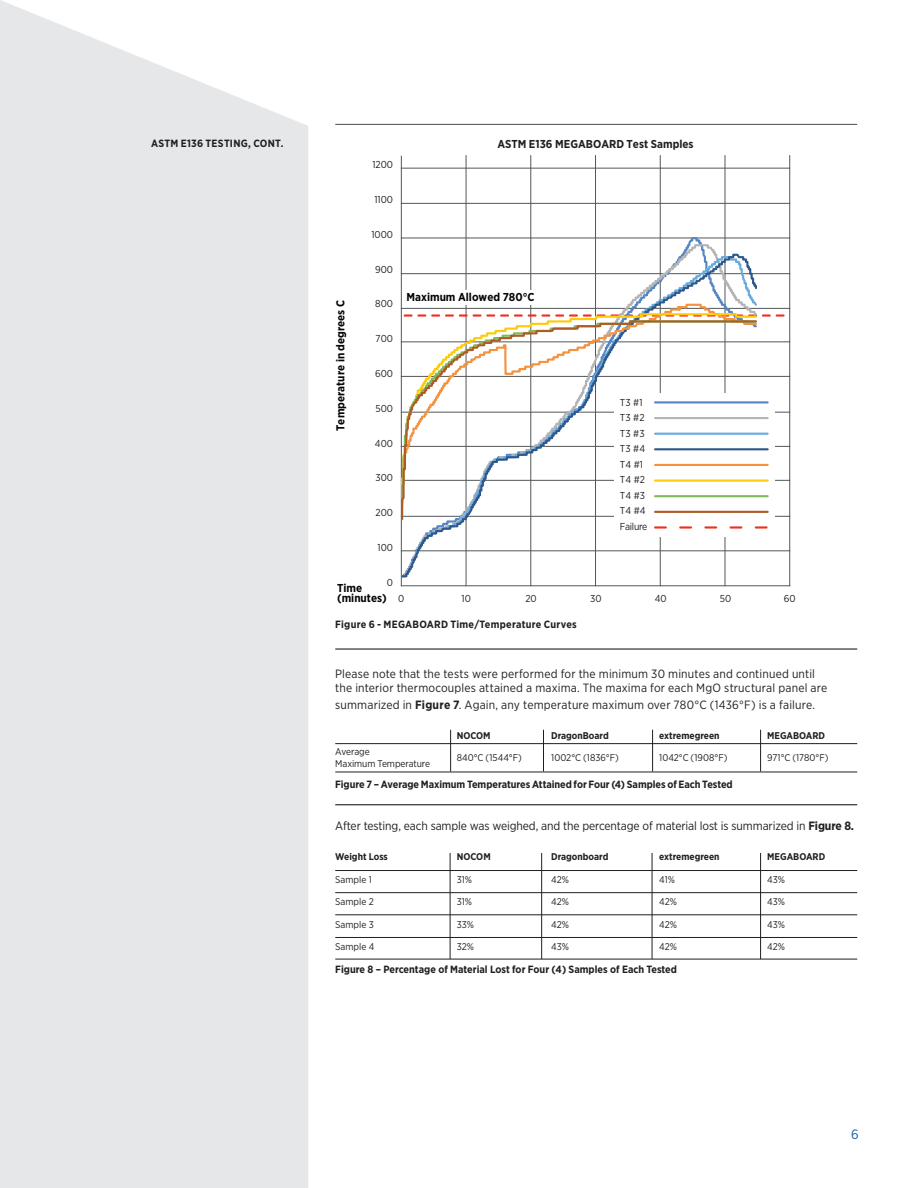
<style>
.page{position:relative;width:918px;height:1188px;background:#fff}
.page>*{position:absolute;margin:0;border:0;box-sizing:border-box;transform-origin:0 0}
.t1{font:13.5px "Gotham Narrow";color:#175d9e}
.t2{font:12px/14.4px "Gotham Narrow";letter-spacing:.01em;color:#231f20}
.t3{font:12px "Gotham Narrow";letter-spacing:-.01em;color:#231f20}
.t4{font:700 11.55px/10.4px "Gotham Narrow";color:#050504}
.t5{font:700 11.55px "Gotham Narrow";color:#231f20}
.t6{font:700 10.5px "Gotham Narrow";color:#231f20}
.t7{font:700 10.5px "Gotham Narrow";letter-spacing:.025em;color:#231f20}
.t8{font:10.05px/15.5px "Gotham Narrow";color:#231f20}
.t9{font:9.75px "Gotham Narrow";color:#231f20}
.t10{font:700 9.75px "Gotham Narrow";color:#231f20}
.s1{font-weight:400;font-size:10.05px;color:#231f20}
.s2{font-weight:700}
</style>
<div class="page">
<div style="left:0;top:0;width:308px;height:1188px;background:#e6e7e9"></div>
<hr style="left:335px;top:124px;width:522px;height:1px;background:#5f5f62">
<hr style="left:401px;top:308px;width:389px;height:1px;background:#535759">
<hr style="left:466px;top:156px;width:1px;height:430px;background:#535759">
<hr style="left:531px;top:156px;width:1px;height:430px;background:#535759">
<hr style="left:595px;top:156px;width:1px;height:430px;background:#535759">
<hr style="left:660px;top:156px;width:1px;height:430px;background:#535759">
<hr style="left:725px;top:156px;width:1px;height:430px;background:#535759">
<hr style="left:789px;top:156px;width:1px;height:430px;background:#535759">
<hr style="left:401px;top:156px;width:1px;height:430px;background:#535759">
<hr style="left:401px;top:168px;width:389px;height:1px;background:#535759">
<hr style="left:401px;top:238px;width:389px;height:1px;background:#535759">
<hr style="left:401px;top:203px;width:389px;height:1px;background:#535759">
<hr style="left:401px;top:273px;width:389px;height:1px;background:#535759">
<hr style="left:401px;top:342px;width:389px;height:1px;background:#535759">
<hr style="left:401px;top:376px;width:389px;height:1px;background:#535759">
<hr style="left:401px;top:412px;width:389px;height:1px;background:#535759">
<hr style="left:401px;top:446px;width:389px;height:1px;background:#535759">
<hr style="left:401px;top:480px;width:389px;height:1px;background:#535759">
<hr style="left:401px;top:516px;width:389px;height:1px;background:#535759">
<hr style="left:401px;top:551px;width:389px;height:1px;background:#535759">
<hr style="left:401px;top:586px;width:389px;height:1px;background:#535759">
<div style="left:614px;top:393px;width:161px;height:144px;background:#fff"></div>
<hr style="left:655px;top:495px;width:113px;height:2px;background:#81ba59">
<hr style="left:655px;top:401px;width:113px;height:2px;background:#5686c5">
<hr style="left:655px;top:417px;width:113px;height:2px;background:#b4b4b4">
<hr style="left:655px;top:433px;width:113px;height:2px;background:#6aabdd">
<hr style="left:655px;top:448px;width:113px;height:2px;background:#2f598c">
<hr style="left:655px;top:464px;width:113px;height:2px;background:#f3923f">
<hr style="left:655px;top:480px;width:113px;height:2px;background:#feca0a">
<hr style="left:655px;top:511px;width:113px;height:2px;background:#ae5c26">
<svg style="left:759px;top:526px;width:9px;height:3px"></svg>
<svg style="left:762px;top:314px;width:28px;height:3px"></svg>
<svg style="left:400px;top:236px;width:358px;height:7px"></svg>
<svg style="left:400px;top:253px;width:358px;height:325px"></svg>
<svg style="left:400px;top:303px;width:358px;height:9px"></svg>
<svg style="left:400px;top:312px;width:358px;height:7px"></svg>
<svg style="left:400px;top:319px;width:358px;height:202px"></svg>
<hr style="left:335px;top:648px;width:522px;height:2px;background:#231f20">
<hr style="left:335px;top:804px;width:522px;height:1px;background:#231f20">
<hr style="left:335px;top:743px;width:522px;height:1px;background:#231f20">
<hr style="left:335px;top:772px;width:522px;height:1px;background:#231f20">
<hr style="left:450px;top:730px;width:1px;height:41px;background:#231f20">
<hr style="left:450px;top:853px;width:1px;height:106px;background:#231f20">
<hr style="left:543px;top:730px;width:1px;height:41px;background:#231f20">
<hr style="left:541px;top:853px;width:1px;height:106px;background:#231f20">
<hr style="left:652px;top:730px;width:1px;height:41px;background:#231f20">
<hr style="left:652px;top:853px;width:1px;height:106px;background:#231f20">
<hr style="left:760px;top:730px;width:1px;height:41px;background:#231f20">
<hr style="left:760px;top:853px;width:1px;height:106px;background:#231f20">
<hr style="left:335px;top:870px;width:522px;height:1px;background:#231f20">
<hr style="left:335px;top:892px;width:522px;height:1px;background:#231f20">
<hr style="left:335px;top:915px;width:522px;height:1px;background:#231f20">
<hr style="left:335px;top:937px;width:522px;height:1px;background:#231f20">
<hr style="left:335px;top:959px;width:522px;height:1px;background:#231f20">
<p class="t7" style="left:151px;top:137px;width:134px">ASTM E136 TESTING, CONT.</p>
<p class="t5" style="left:497px;top:137px;width:198px">ASTM E136 MEGABOARD Test Samples</p>
<p class="t8" style="left:372px;top:157px;width:22px">1200</p>
<p class="t8" style="left:374px;top:191px;width:20px">1100</p>
<p class="t8" style="left:371px;top:226px;width:23px">1000</p>
<p class="t8" style="left:375px;top:261px;width:20px">900</p>
<p class="t8" style="left:375px;top:296px;width:19px">800</p>
<p class="t8" style="left:376px;top:331px;width:19px">700</p>
<p class="t8" style="left:375px;top:365px;width:20px">600</p>
<p class="t8" style="left:375px;top:400px;width:19px">500</p>
<p class="t8" style="left:375px;top:435px;width:20px">400</p>
<p class="t8" style="left:375px;top:470px;width:19px">300</p>
<p class="t8" style="left:376px;top:505px;width:19px">200</p>
<p class="t8" style="left:378px;top:539px;width:17px">100</p>
<p class="t8" style="left:387px;top:574px;width:8px">0</p>
<p class="t4" style="left:337px;top:582px;width:69px">Time (minutes) <span class="s1">0</span></p>
<p class="t8" style="left:462px;top:591px;width:11px">10</p>
<p class="t8" style="left:525px;top:591px;width:13px">20</p>
<p class="t8" style="left:590px;top:591px;width:13px">30</p>
<p class="t8" style="left:655px;top:591px;width:13px">40</p>
<p class="t8" style="left:720px;top:591px;width:13px">50</p>
<p class="t8" style="left:784px;top:591px;width:13px">60</p>
<p class="t4" style="left:407px;top:292px;width:130px">Maximum Allowed 780°C</p>
<p class="t4" style="left:335px;top:431px;width:133px;rotate:-90deg">Temperature in degrees C</p>
<p class="t8" style="left:620px;top:394px;width:29px">T3 #1<br>T3 #2<br>T3 #3<br>T3 #4<br>T4 #1<br>T4 #2<br>T4 #3<br>T4 #4<br>Failure</p>
<p class="t7" style="left:335px;top:618px;width:243px">Figure 6 - MEGABOARD Time/Temperature Curves</p>
<p class="t2" style="left:335px;top:666px;width:493px">Please note that the tests were performed for the minimum 30 minutes and continued until the interior thermocouples attained a maxima. The maxima for each MgO structural panel are</p>
<p class="t2" style="left:335px;top:697px;width:481px">summarized in <span class="s2">Figure 7</span>. Again, any temperature maximum over 780°C (1436°F) is a failure.</p>
<p class="t10" style="left:457px;top:729px;width:35px">NOCOM</p>
<p class="t10" style="left:551px;top:729px;width:59px">DragonBoard</p>
<p class="t10" style="left:659px;top:729px;width:62px">extremegreen</p>
<p class="t10" style="left:767px;top:729px;width:59px">MEGABOARD</p>
<p class="t9" style="left:335px;top:746px;width:36px">Average</p>
<p class="t9" style="left:457px;top:752px;width:67px">840°C (1544°F)</p>
<p class="t9" style="left:551px;top:752px;width:69px">1002°C (1836°F)</p>
<p class="t9" style="left:659px;top:752px;width:70px">1042°C (1908°F)</p>
<p class="t9" style="left:767px;top:752px;width:63px">971°C (1780°F)</p>
<p class="t9" style="left:335px;top:758px;width:96px">Maximum Temperature</p>
<p class="t6" style="left:335px;top:778px;width:399px">Figure 7 – Average Maximum Temperatures Attained for Four (4) Samples of Each Tested</p>
<p class="t3" style="left:335px;top:819px;width:520px">After testing, each sample was weighed, and the percentage of material lost is summarized in <span class="s2">Figure 8.</span></p>
<p class="t10" style="left:335px;top:851px;width:54px">Weight Loss</p>
<p class="t10" style="left:457px;top:851px;width:35px">NOCOM</p>
<p class="t10" style="left:551px;top:851px;width:59px">Dragonboard</p>
<p class="t10" style="left:659px;top:851px;width:62px">extremegreen</p>
<p class="t10" style="left:767px;top:851px;width:60px">MEGABOARD</p>
<p class="t9" style="left:335px;top:874px;width:38px">Sample 1</p>
<p class="t9" style="left:457px;top:874px;width:17px">31%</p>
<p class="t9" style="left:551px;top:874px;width:19px">42%</p>
<p class="t9" style="left:659px;top:874px;width:17px">41%</p>
<p class="t9" style="left:767px;top:874px;width:19px">43%</p>
<p class="t9" style="left:335px;top:896px;width:40px">Sample 2</p>
<p class="t9" style="left:457px;top:896px;width:17px">31%</p>
<p class="t9" style="left:551px;top:896px;width:19px">42%</p>
<p class="t9" style="left:659px;top:896px;width:19px">42%</p>
<p class="t9" style="left:767px;top:896px;width:19px">43%</p>
<p class="t9" style="left:335px;top:919px;width:40px">Sample 3</p>
<p class="t9" style="left:457px;top:919px;width:19px">33%</p>
<p class="t9" style="left:551px;top:919px;width:19px">42%</p>
<p class="t9" style="left:659px;top:919px;width:19px">42%</p>
<p class="t9" style="left:767px;top:919px;width:19px">43%</p>
<p class="t9" style="left:335px;top:941px;width:41px">Sample 4</p>
<p class="t9" style="left:457px;top:941px;width:19px">32%</p>
<p class="t9" style="left:551px;top:941px;width:19px">43%</p>
<p class="t9" style="left:659px;top:941px;width:19px">42%</p>
<p class="t9" style="left:767px;top:941px;width:19px">42%</p>
<p class="t6" style="left:335px;top:963px;width:343px">Figure 8 – Percentage of Material Lost for Four (4) Samples of Each Tested</p>
<p class="t1" style="left:851px;top:1126px;width:9px">6</p>
</div>
